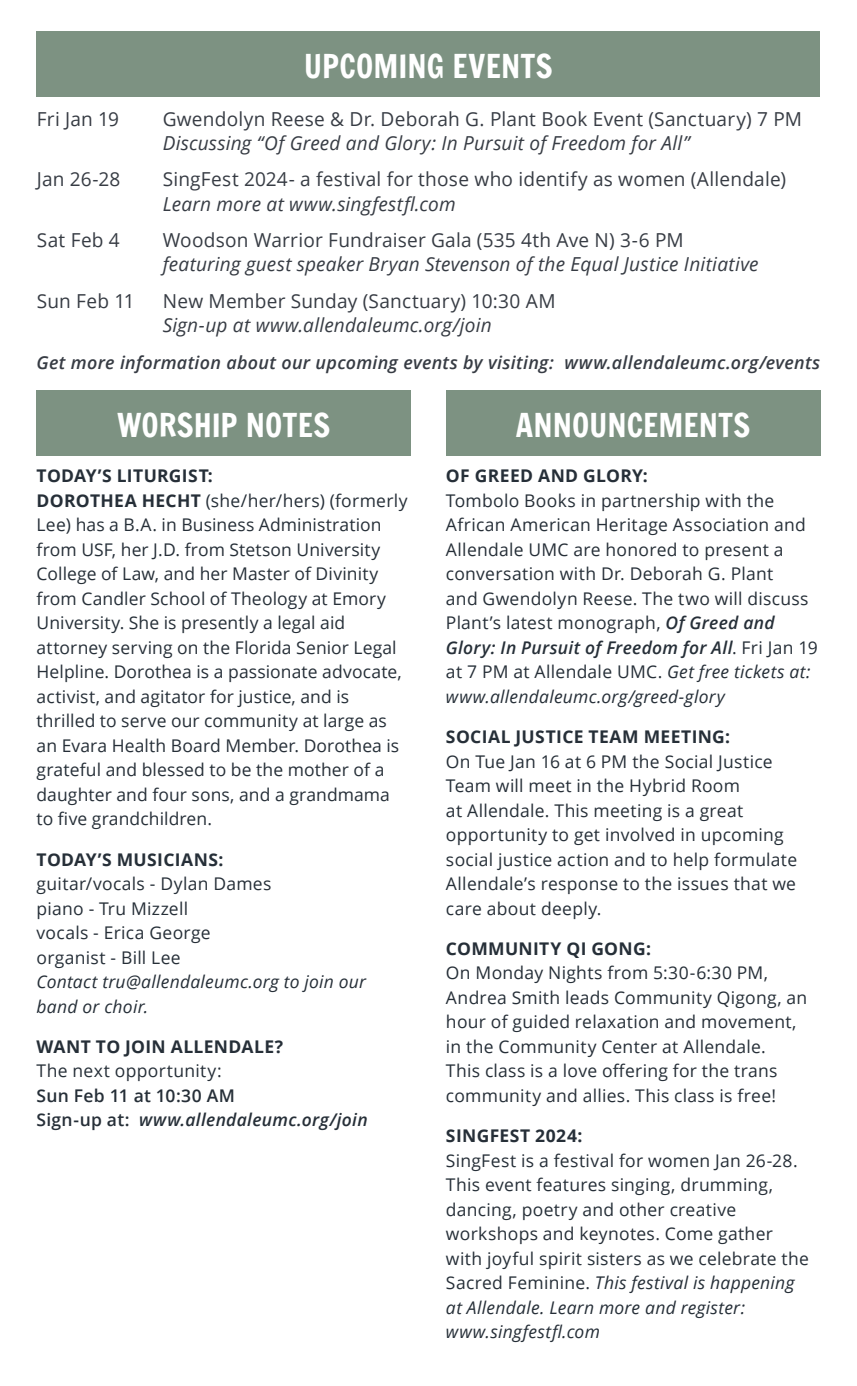
<style>
.page{position:relative;width:857px;height:1386px;background:#fff}
.page>*{position:absolute;margin:0;border:0;box-sizing:border-box;transform-origin:0 0}
.t1{font:31.5px "Francois One";letter-spacing:.005em;color:#fff}
.t2{font:19.25px "Open Sans";letter-spacing:.01em;color:#373c44}
.t3{font:italic 19.25px "Open Sans";letter-spacing:.01em;color:#373c44}
.t4{font:italic 600 17.85px "Open Sans";letter-spacing:.015em;color:#373c44}
.t5{font:17.5px/24.5px "Open Sans";letter-spacing:.015em;color:#262f38}
.t6{font:700 17.5px "Open Sans";letter-spacing:.02em;color:#262f38}
.t7{font:600 17.5px/24.5px "Open Sans";letter-spacing:.015em;color:#262f38}
.t8{font:italic 17.5px/24.5px "Open Sans";letter-spacing:.015em;color:#262f38}
.s1{font-weight:700}
.s2{font-style:italic}
.s3{font-weight:600;font-style:italic}
</style>
<div class="page">
<div style="left:37px;top:32px;width:783px;height:65px;background:#7d9282"></div>
<div style="left:446px;top:390px;width:374px;height:66px;background:#7d9282"></div>
<div style="left:37px;top:390px;width:374px;height:66px;background:#7d9282"></div>
<h1 class="t1" style="left:304px;top:49px;width:250px">UPCOMING EVENTS</h1>
<p class="t2" style="left:37px;top:105px;width:84px">Fri Jan 19</p>
<p class="t2" style="left:163px;top:105px;width:641px">Gwendolyn Reese &amp; Dr. Deborah G. Plant Book Event (Sanctuary) 7 PM</p>
<p class="t3" style="left:163px;top:130px;width:528px">Discussing “Of Greed and Glory: In Pursuit of Freedom for All”</p>
<p class="t2" style="left:37px;top:166px;width:85px">Jan 26-28</p>
<p class="t2" style="left:163px;top:166px;width:625px">SingFest 2024- a festival for those who identify as women (Allendale)</p>
<p class="t3" style="left:163px;top:191px;width:294px">Learn more at www.singfestfl.com</p>
<p class="t2" style="left:37px;top:227px;width:85px">Sat Feb 4</p>
<p class="t2" style="left:163px;top:227px;width:522px">Woodson Warrior Fundraiser Gala (535 4th Ave N) 3-6 PM</p>
<p class="t3" style="left:163px;top:251px;width:597px">featuring guest speaker Bryan Stevenson of the Equal Justice Initiative</p>
<p class="t2" style="left:37px;top:287px;width:100px">Sun Feb 11</p>
<p class="t2" style="left:163px;top:287px;width:394px">New Member Sunday (Sanctuary) 10:30 AM</p>
<p class="t3" style="left:163px;top:312px;width:330px">Sign-up at www.allendaleumc.org/join</p>
<p class="t4" style="left:37px;top:350px;width:785px">Get more information about our upcoming events by visiting: www.allendaleumc.org/events</p>
<h1 class="t1" style="left:117px;top:408px;width:215px">WORSHIP NOTES</h1>
<h1 class="t1" style="left:516px;top:408px;width:236px">ANNOUNCEMENTS</h1>
<p class="t5" style="left:37px;top:463px;width:373px"><span class="s1">TODAY’S LITURGIST:<br>DOROTHEA HECHT</span> (she/her/hers) (formerly Lee) has a B.A. in Business Administration from USF, her J.D. from Stetson University College of Law, and her Master of Divinity from Candler School of Theology at Emory University. She is presently a legal aid attorney serving on the Florida Senior Legal Helpline. Dorothea is a passionate advocate, activist, and agitator for justice, and is thrilled to serve our community at large as an Evara Health Board Member. Dorothea is grateful and blessed to be the mother of a daughter and four sons, and a grandmama to five grandchildren.</p>
<p class="t6" style="left:37px;top:847px;width:188px">TODAY’S MUSICIANS:</p>
<p class="t5" style="left:37px;top:871px;width:236px">guitar/vocals - Dylan Dames piano - Tru Mizzell<br>vocals - Erica George organist - Bill Lee</p>
<p class="t8" style="left:37px;top:969px;width:331px">Contact tru@allendaleumc.org to join our band or choir.</p>
<p class="t6" style="left:37px;top:1034px;width:248px">WANT TO JOIN ALLENDALE?</p>
<p class="t5" style="left:37px;top:1058px;width:187px">The next opportunity:</p>
<p class="t7" style="left:37px;top:1083px;width:333px">Sun Feb 11 at 10:30 AM<br>Sign-up at: <span class="s2">www.allendaleumc.org/join</span></p>
<p class="t6" style="left:446px;top:464px;width:203px">OF GREED AND GLORY:</p>
<p class="t5" style="left:446px;top:488px;width:373px">Tombolo Books in partnership with the African American Heritage Association and Allendale UMC are honored to present a conversation with Dr. Deborah G. Plant<br>and Gwendolyn Reese. The two will discuss Plant’s latest monograph, <span class="s3">Of Greed and Glory: In Pursuit of Freedom for All</span>. Fri Jan 19 at 7 PM at Allendale UMC. <span class="s2">Get free tickets at: www.allendaleumc.org/greed-glory</span></p>
<p class="t6" style="left:446px;top:724px;width:286px">SOCIAL JUSTICE TEAM MEETING:</p>
<p class="t5" style="left:446px;top:749px;width:353px">On Tue Jan 16 at 6 PM the Social Justice Team will meet in the Hybrid Room<br>at Allendale. This meeting is a great opportunity to get involved in upcoming social justice action and to help formulate Allendale’s response to the issues that we care about deeply.</p>
<p class="t6" style="left:446px;top:936px;width:207px">COMMUNITY QI GONG:</p>
<p class="t5" style="left:446px;top:960px;width:363px">On Monday Nights from 5:30-6:30 PM, Andrea Smith leads Community Qigong, an hour of guided relaxation and movement, in the Community Center at Allendale.<br>This class is a love offering for the trans community and allies. This class is free!</p>
<p class="t6" style="left:446px;top:1123px;width:138px">SINGFEST 2024:</p>
<p class="t5" style="left:446px;top:1148px;width:364px">SingFest is a festival for women Jan 26-28.<br>This event features singing, drumming, dancing, poetry and other creative workshops and keynotes. Come gather with joyful spirit sisters as we celebrate the Sacred Feminine. <span class="s2">This festival is happening at Allendale. Learn more and register: www.singfestfl.com</span></p>
</div>
